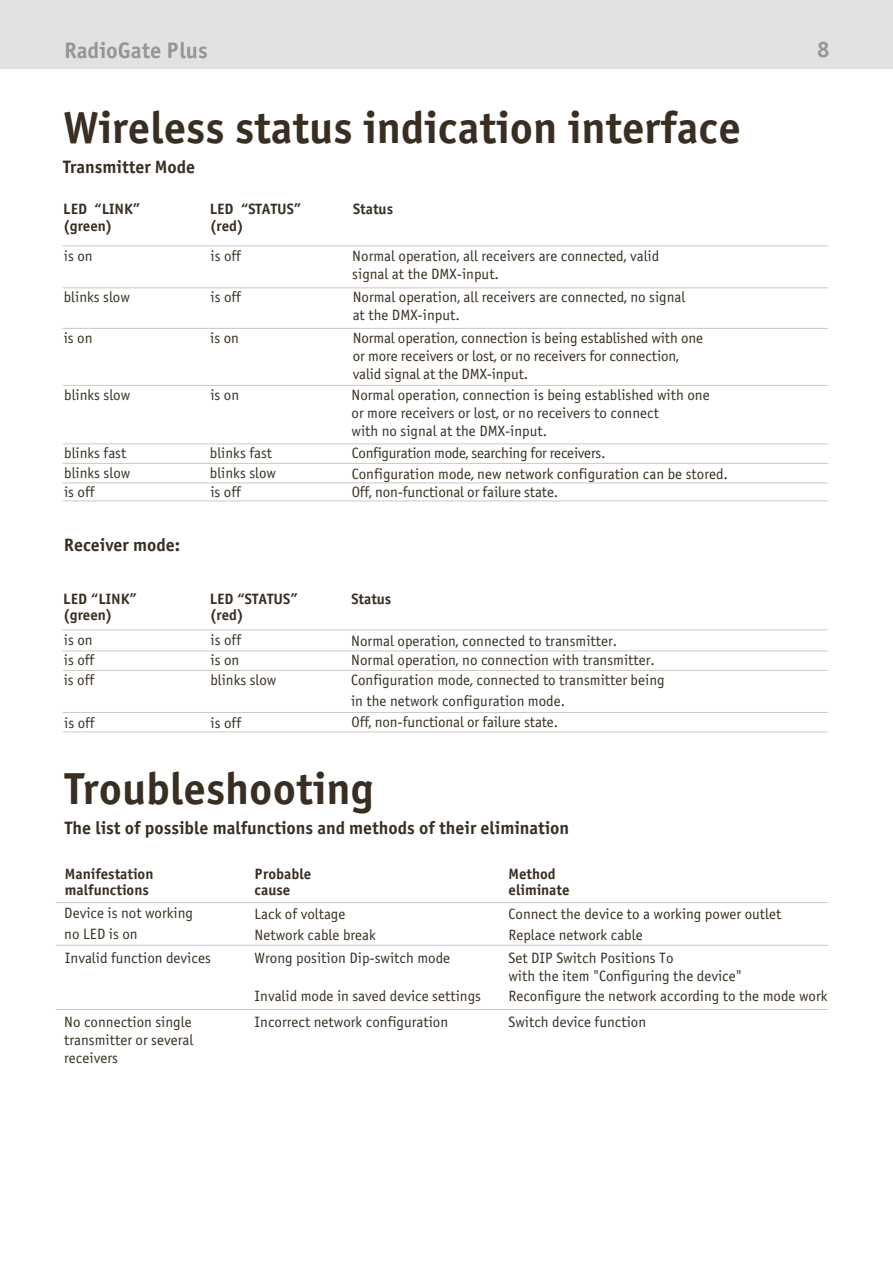
<style>
.page{position:relative;width:893px;height:1263px;background:#fff}
.page>*{position:absolute;margin:0;border:0;box-sizing:border-box;transform-origin:0 0}
.t1{font:700 45px "Officina Sans C";color:#382f22}
.t2{font:700 22.5px "Officina Sans C";color:#979695}
.t3{font:700 18px "Officina Sans C";color:#382f22}
.t4{font:15px/18px "Officina Sans C";color:#382f22}
.t5{font:700 15px/16.5px "Officina Sans C";color:#382f22}
.t6{font:15px "Officina Sans C";letter-spacing:-.02em;color:#382f22}
</style>
<div class="page">
<hr style="left:56px;top:902px;width:772px;height:1px;background:#c9c9c9">
<hr style="left:56px;top:945px;width:772px;height:1px;background:#c9c9c9">
<hr style="left:56px;top:1009px;width:772px;height:1px;background:#c9c9c9">
<div style="left:0;top:0;width:893px;height:68px;background:#e3e2e3"></div>
<hr style="left:63px;top:287px;width:765px;height:1px;background:#c9c9c9">
<hr style="left:63px;top:328px;width:765px;height:1px;background:#c9c9c9">
<hr style="left:63px;top:385px;width:765px;height:1px;background:#c9c9c9">
<hr style="left:63px;top:443px;width:765px;height:1px;background:#c9c9c9">
<hr style="left:63px;top:463px;width:765px;height:1px;background:#c9c9c9">
<hr style="left:63px;top:482px;width:765px;height:1px;background:#c9c9c9">
<hr style="left:63px;top:500px;width:765px;height:1px;background:#c9c9c9">
<hr style="left:63px;top:245px;width:765px;height:1px;background:#c9c9c9">
<hr style="left:63px;top:650px;width:764px;height:1px;background:#c9c9c9">
<hr style="left:63px;top:670px;width:764px;height:1px;background:#c9c9c9">
<hr style="left:63px;top:712px;width:764px;height:1px;background:#c9c9c9">
<hr style="left:63px;top:731px;width:764px;height:1px;background:#c9c9c9">
<hr style="left:63px;top:629px;width:764px;height:1px;background:#c9c9c9">
<h2 class="t2" style="left:64px;top:38px;width:145px">RadioGate Plus</h2>
<h2 class="t2" style="left:817px;top:37px;width:14px">8</h2>
<h1 class="t1" style="left:63px;top:102px;width:679px">Wireless status indication interface</h1>
<p class="t3" style="left:63px;top:157px;width:134px">Transmitter Mode</p>
<p class="t5" style="left:63px;top:201px;width:79px">LED “LINK” (green)</p>
<p class="t5" style="left:210px;top:201px;width:93px">LED “STATUS” (red)</p>
<p class="t5" style="left:353px;top:201px;width:41px">Status</p>
<p class="t4" style="left:64px;top:248px;width:30px">is on</p>
<p class="t4" style="left:210px;top:248px;width:32px">is off</p>
<p class="t4" style="left:64px;top:288px;width:68px">blinks slow</p>
<p class="t4" style="left:210px;top:288px;width:32px">is off</p>
<p class="t4" style="left:352px;top:248px;width:308px">Normal operation, all receivers are connected, valid signal at the DMX-input.</p>
<p class="t4" style="left:353px;top:288px;width:334px">Normal operation, all receivers are connected, no signal at the DMX-input.</p>
<p class="t4" style="left:64px;top:329px;width:30px">is on</p>
<p class="t4" style="left:210px;top:329px;width:30px">is on</p>
<p class="t4" style="left:353px;top:329px;width:352px">Normal operation, connection is being established with one or more receivers or lost, or no receivers for connection, valid signal at the DMX-input.</p>
<p class="t4" style="left:64px;top:386px;width:68px">blinks slow</p>
<p class="t4" style="left:210px;top:386px;width:30px">is on</p>
<p class="t4" style="left:352px;top:386px;width:360px">Normal operation, connection is being established with one or more receivers or lost, or no receivers to connect<br>with no signal at the DMX-input.</p>
<p class="t4" style="left:210px;top:444px;width:68px;line-height:19.5px">blinks fast blinks slow</p>
<p class="t6" style="left:352px;top:445px;width:255px">Configuration mode, searching for receivers.</p>
<p class="t4" style="left:64px;top:444px;width:64px">blinks fast</p>
<p class="t4" style="left:64px;top:464px;width:68px">blinks slow</p>
<p class="t4" style="left:352px;top:465px;width:378px">Configuration mode, new network configuration can be stored.</p>
<p class="t4" style="left:64px;top:483px;width:32px">is off</p>
<p class="t4" style="left:210px;top:483px;width:32px">is off</p>
<p class="t4" style="left:352px;top:483px;width:208px">Off, non-functional or failure state.</p>
<p class="t3" style="left:64px;top:534px;width:118px">Receiver mode:</p>
<p class="t5" style="left:63px;top:591px;width:75px">LED “LINK” (green)</p>
<p class="t5" style="left:210px;top:591px;width:90px">LED “STATUS” (red)</p>
<p class="t5" style="left:351px;top:591px;width:41px">Status</p>
<p class="t4" style="left:64px;top:632px;width:30px">is on</p>
<p class="t4" style="left:211px;top:632px;width:32px">is off</p>
<p class="t4" style="left:64px;top:651px;width:32px">is off</p>
<p class="t4" style="left:211px;top:651px;width:30px">is on</p>
<p class="t4" style="left:64px;top:671px;width:32px">is off</p>
<p class="t4" style="left:210px;top:671px;width:68px">blinks slow</p>
<p class="t4" style="left:64px;top:714px;width:32px">is off</p>
<p class="t4" style="left:211px;top:714px;width:32px">is off</p>
<p class="t4" style="left:351px;top:631px;width:315px;line-height:20.4px">Normal operation, connected to transmitter.<br>Normal operation, no connection with transmitter.<br>Configuration mode, connected to transmitter being in the network configuration mode.<br>Off, non-functional or failure state.</p>
<h1 class="t1" style="left:65px;top:763px;width:310px">Troubleshooting</h1>
<p class="t3" style="left:65px;top:818px;width:506px">The list of possible malfunctions and methods of their elimination</p>
<p class="t5" style="left:508px;top:866px;width:63px">Method eliminate</p>
<p class="t5" style="left:65px;top:866px;width:90px">Manifestation malfunctions</p>
<p class="t5" style="left:255px;top:866px;width:58px">Probable cause</p>
<p class="t4" style="left:64px;top:903px;width:130px;line-height:21px">Device is not working no LED is on</p>
<p class="t4" style="left:255px;top:903px;width:123px;line-height:21px">Lack of voltage<br>Network cable break</p>
<p class="t4" style="left:508px;top:903px;width:274px;line-height:21px">Connect the device to a working power outlet<br>Replace network cable</p>
<p class="t4" style="left:65px;top:949px;width:147px">Invalid function devices</p>
<p class="t4" style="left:255px;top:949px;width:197px">Wrong position Dip-switch mode</p>
<p class="t4" style="left:255px;top:987px;width:228px">Invalid mode in saved device settings</p>
<p class="t4" style="left:508px;top:949px;width:235px">Set DIP Switch Positions To<br>with the item "Configuring the device"</p>
<p class="t4" style="left:508px;top:987px;width:320px">Reconfigure the network according to the mode work</p>
<p class="t4" style="left:64px;top:1013px;width:131px;text-align:justify">No connection single transmitter or several receivers</p>
<p class="t4" style="left:255px;top:1013px;width:195px">Incorrect network configuration</p>
<p class="t4" style="left:508px;top:1013px;width:139px">Switch device function</p>
</div>
